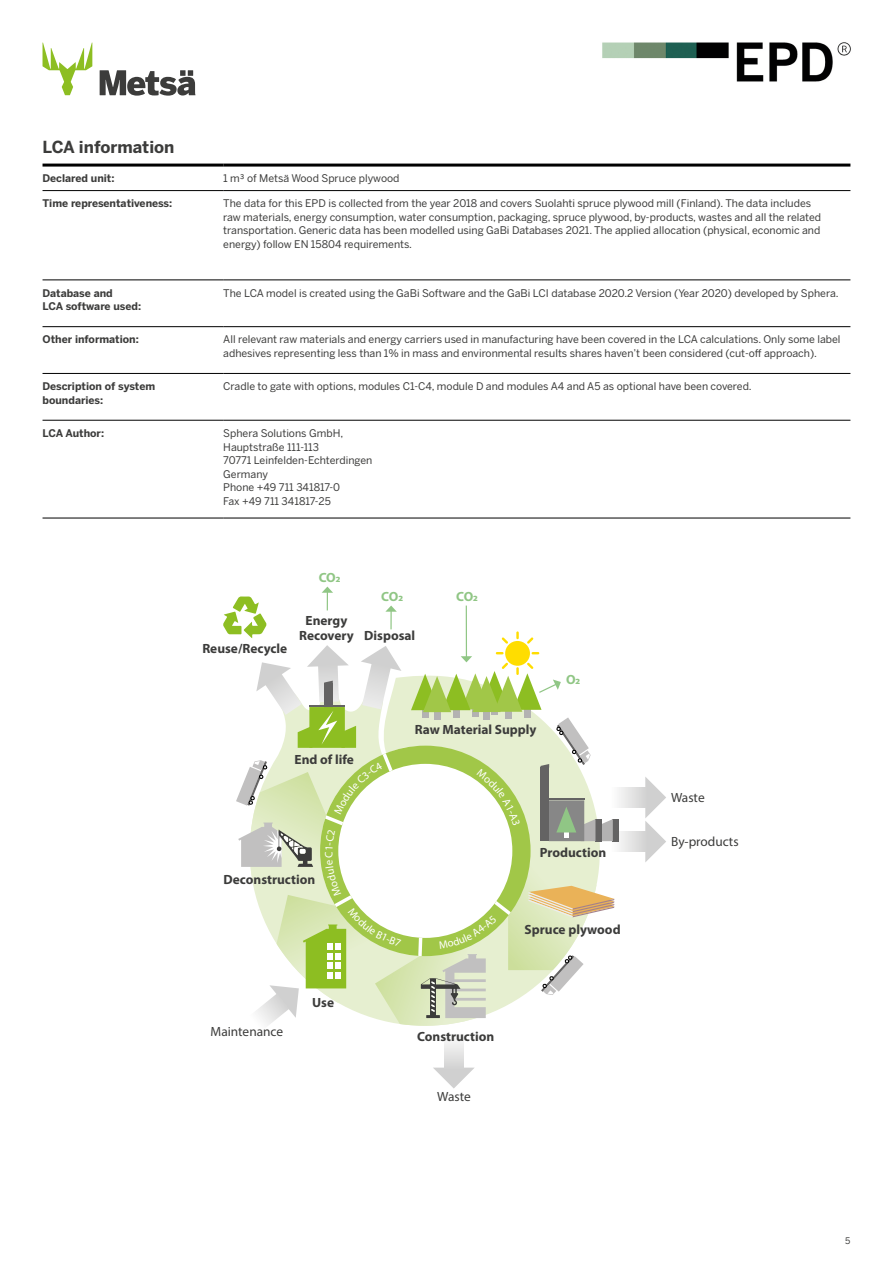
<style>
.page{position:relative;width:893px;height:1263px;background:#fff}
.page>*{position:absolute;margin:0;border:0;box-sizing:border-box;transform-origin:0 0}
.t1{font:700 16.5px "Benton Sans";color:#3c3c3b}
.t2{font:700 13.35px/14.5px "Myriad Pro";color:#3c3c3b}
.t3{font:13.35px "Myriad Pro";color:#3c3c3b}
.t4{font:700 13.35px "Myriad Pro";color:#90c685}
.t5{font:10.5px/13.5px "Benton Sans";color:#3c3c3b}
.t6{font:700 10.5px/13.5px "Benton Sans";color:#3c3c3b}
.t7{font:9px "Benton Sans";color:#3c3c3b}
</style>
<div class="page">
<svg style="left:100px;top:70px;width:96px;height:26px"></svg>
<svg style="left:43px;top:42px;width:49px;height:53px"></svg>
<img style="left:602px;top:42px;width:249px;height:40px">
<svg style="left:43px;top:191px;width:180px;height:327px"></svg>
<hr style="left:43px;top:164px;width:180px;height:3px;background:#000">
<hr style="left:223px;top:164px;width:627px;height:3px;background:#000">
<hr style="left:43px;top:190px;width:180px;height:1px;background:#000">
<hr style="left:223px;top:190px;width:627px;height:1px;background:#000">
<hr style="left:43px;top:280px;width:180px;height:1px;background:#000">
<hr style="left:223px;top:280px;width:627px;height:1px;background:#000">
<hr style="left:43px;top:326px;width:180px;height:1px;background:#000">
<hr style="left:223px;top:326px;width:627px;height:1px;background:#000">
<hr style="left:43px;top:373px;width:180px;height:1px;background:#000">
<hr style="left:223px;top:373px;width:627px;height:1px;background:#000">
<hr style="left:43px;top:420px;width:180px;height:1px;background:#000">
<hr style="left:223px;top:420px;width:627px;height:1px;background:#000">
<hr style="left:43px;top:518px;width:180px;height:1px;background:#000">
<hr style="left:223px;top:518px;width:627px;height:1px;background:#000">
<svg style="left:433px;top:1067px;width:41px;height:21px"></svg>
<svg style="left:444px;top:1041px;width:20px;height:28px"></svg>
<svg style="left:614px;top:832px;width:31px;height:19px"></svg>
<svg style="left:645px;top:777px;width:21px;height:85px"></svg>
<svg style="left:619px;top:788px;width:28px;height:19px"></svg>
<div style="left:613px;top:819px;width:6px;height:22px;background:#646363"></div>
<svg style="left:223px;top:587px;width:391px;height:439px"></svg>
<h1 class="t1" style="left:43px;top:137px;width:133px">LCA information</h1>
<p class="t6" style="left:43px;top:171px;width:73px">Declared unit:</p>
<p class="t5" style="left:223px;top:171px;width:178px">1 m³ of Metsä Wood Spruce plywood</p>
<p class="t6" style="left:43px;top:197px;width:131px">Time representativeness:</p>
<p class="t5" style="left:223px;top:197px;width:599px">The data for this EPD is collected from the year 2018 and covers Suolahti spruce plywood mill (Finland). The data includes raw materials, energy consumption, water consumption, packaging, spruce plywood, by-products, wastes and all the related transportation. Generic data has been modelled using GaBi Databases 2021. The applied allocation (physical, economic and energy) follow EN 15804 requirements.</p>
<p class="t6" style="left:43px;top:286px;width:100px">Database and<br>LCA software used:</p>
<p class="t5" style="left:223px;top:286px;width:617px">The LCA model is created using the GaBi Software and the GaBi LCI database 2020.2 Version (Year 2020) developed by Sphera.</p>
<p class="t6" style="left:43px;top:333px;width:98px">Other information:</p>
<p class="t5" style="left:223px;top:333px;width:619px">All relevant raw materials and energy carriers used in manufacturing have been covered in the LCA calculations. Only some label adhesives representing less than 1% in mass and environmental results shares haven’t been considered (cut-off approach).</p>
<p class="t6" style="left:43px;top:379px;width:114px">Description of system boundaries:</p>
<p class="t5" style="left:223px;top:379px;width:530px">Cradle to gate with options, modules C1-C4, module D and modules A4 and A5 as optional have been covered.</p>
<p class="t6" style="left:43px;top:426px;width:63px">LCA Author:</p>
<p class="t5" style="left:223px;top:426px;width:151px">Sphera Solutions GmbH,<br>Hauptstraße 111-113<br>70771 Leinfelden-Echterdingen<br>Germany<br>Phone +49 711 341817-0<br>Fax +49 711 341817-25</p>
<p class="t2" style="left:202px;top:641px;width:86px">Reuse/Recycle</p>
<p class="t4" style="left:319px;top:569px;width:23px">CO2</p>
<p class="t4" style="left:381px;top:588px;width:23px">CO2</p>
<p class="t4" style="left:456px;top:588px;width:23px">CO2</p>
<p class="t2" style="left:299px;top:613px;width:118px;text-indent:6px">Energy<br>Recovery Disposal</p>
<p class="t2" style="left:295px;top:751px;width:61px">End of life</p>
<p class="t2" style="left:415px;top:722px;width:123px">Raw Material Supply</p>
<p class="t4" style="left:566px;top:670px;width:16px">O2</p>
<p class="t2" style="left:540px;top:845px;width:68px">Production</p>
<p class="t2" style="left:224px;top:872px;width:93px">Deconstruction</p>
<p class="t3" style="left:211px;top:1023px;width:74px">Maintenance</p>
<p class="t2" style="left:312px;top:995px;width:23px">Use</p>
<p class="t2" style="left:525px;top:922px;width:97px">Spruce plywood</p>
<p class="t2" style="left:417px;top:1028px;width:79px">Construction</p>
<p class="t3" style="left:437px;top:1088px;width:35px">Waste</p>
<p class="t3" style="left:671px;top:789px;width:35px">Waste</p>
<p class="t3" style="left:671px;top:833px;width:69px">By-products</p>
<p class="t7" style="left:845px;top:1235px;width:7px">5</p>
</div>
